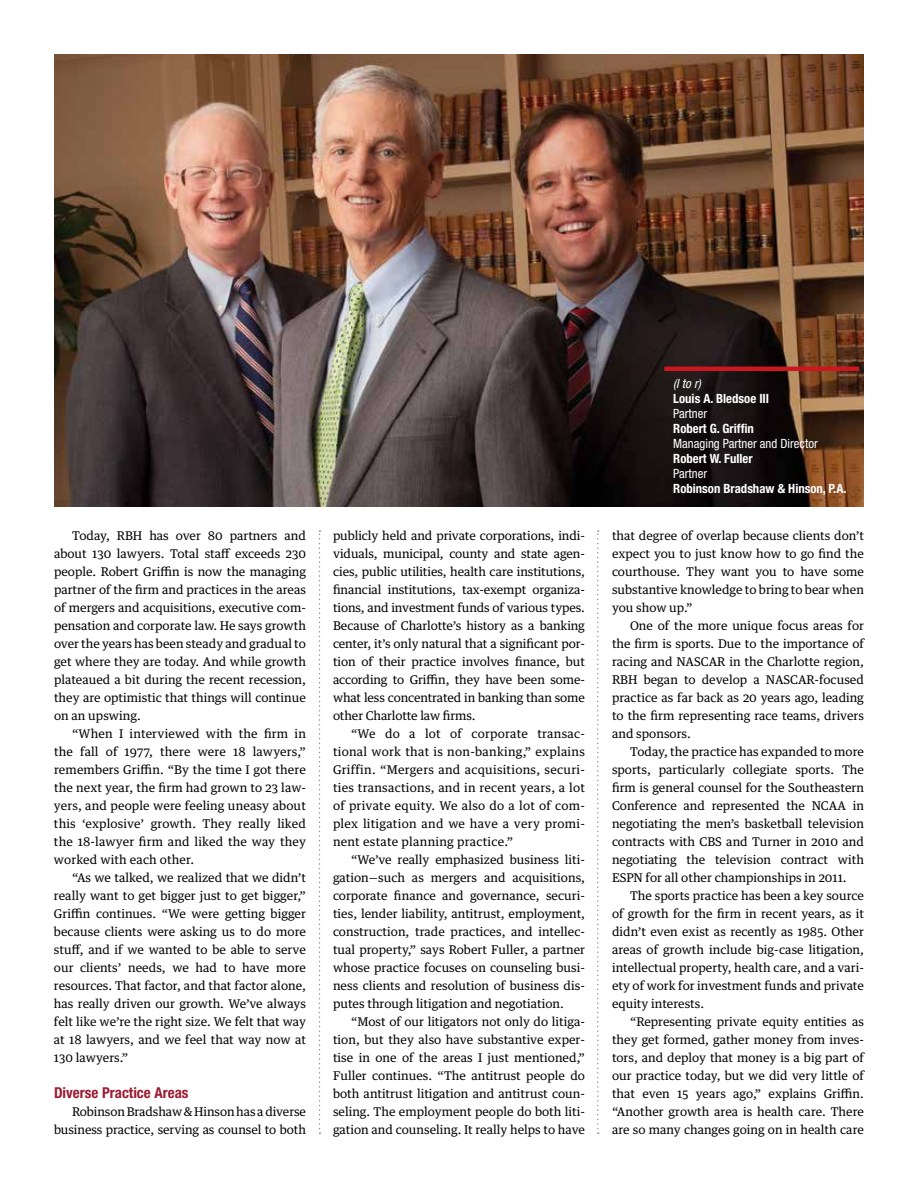
<style>
.page{position:relative;width:918px;height:1188px;background:#fff}
.page>*{position:absolute;margin:0;border:0;box-sizing:border-box;transform-origin:0 0}
.t1{font:700 condensed 15px "Helvetica Neue";color:#9b1b31}
.t2{font:700 condensed 12.75px "Helvetica Neue";color:#fff}
.t3{font:condensed 12.75px "Helvetica Neue";color:#fff}
.t4{font:italic condensed 12.75px "Helvetica Neue";color:#fff}
.t5{font:12px/18px "Guardian Text Egyp";color:#000;text-align:justify}
</style>
<div class="page">
<svg style="left:319px;top:530px;width:2px;height:604px"></svg>
<svg style="left:597px;top:530px;width:2px;height:604px"></svg>
<img style="left:54px;top:54px;width:810px;height:453px">
<hr style="left:664px;top:367px;width:195px;height:4px;background:#cb181f">
<p class="t5" style="left:54px;top:525px;width:254px;text-indent:18px">Today, RBH has over 80 partners and about 130 lawyers. Total staff exceeds 230 people. Robert Griffin is now the managing partner of the firm and practices in the areas of mergers and acquisitions, executive com&shy;pensation and corporate law. He says growth over the years has been steady and gradual to get where they are today. And while growth plateaued a bit during the recent recession, they are optimistic that things will continue on an upswing.</p>
<p class="t5" style="left:54px;top:723px;width:254px;text-indent:18px">“When I interviewed with the firm in the fall of 1977, there were 18 lawyers,” remembers Griffin. “By the time I got there the next year, the firm had grown to 23 law&shy;yers, and people were feeling uneasy about this ‘explosive’ growth. They really liked the 18-lawyer firm and liked the way they worked with each other.</p>
<p class="t5" style="left:54px;top:867px;width:254px;text-indent:18px">“As we talked, we realized that we didn’t really want to get bigger just to get bigger,” Griffin continues. “We were getting bigger because clients were asking us to do more stuff, and if we wanted to be able to serve our clients’ needs, we had to have more resources. That factor, and that factor alone, has really driven our growth. We’ve always felt like we’re the right size. We felt that way at 18 lawyers, and we feel that way now at 130 lawyers.”</p>
<p class="t1" style="left:54px;top:1084px;width:136px">Diverse Practice Areas</p>
<p class="t5" style="left:54px;top:1101px;width:254px;text-align:right">Robinson Bradshaw &amp; Hinson has a diverse business practice, serving as counsel to both</p>
<p class="t5" style="left:333px;top:525px;width:254px">publicly held and private corporations, indi&shy;viduals, municipal, county and state agen&shy;cies, public utilities, health care institutions, financial institutions, tax-exempt organiza&shy;tions, and investment funds of various types.<br>Because of Charlotte’s history as a banking center, it’s only natural that a significant por&shy;tion of their practice involves finance, but according to Griffin, they have been some&shy;what less concentrated in banking than some other Charlotte law firms.</p>
<p class="t5" style="left:333px;top:723px;width:254px;text-indent:18px">“We do a lot of corporate transac&shy;tional work that is non-banking,” explains Griffin. “Mergers and acquisitions, securi&shy;ties transactions, and in recent years, a lot of private equity. We also do a lot of com&shy;plex litigation and we have a very promi&shy;nent estate planning practice.”</p>
<p class="t5" style="left:333px;top:849px;width:254px;text-indent:18px">“We’ve really emphasized business liti&shy;gation—such as mergers and acquisitions, corporate finance and governance, securi&shy;ties, lender liability, antitrust, employment, construction, trade practices, and intellec&shy;tual property,” says Robert Fuller, a partner whose practice focuses on counseling busi&shy;ness clients and resolution of business dis&shy;putes through litigation and negotiation.</p>
<p class="t5" style="left:333px;top:1011px;width:254px;text-indent:18px">“Most of our litigators not only do litiga&shy;tion, but they also have substantive exper&shy;tise in one of the areas I just mentioned,” Fuller continues. “The antitrust people do both antitrust litigation and antitrust coun&shy;seling. The employment people do both liti&shy;gation and counseling. It really helps to have</p>
<p class="t4" style="left:673px;top:376px;width:29px">(l to r)</p>
<p class="t2" style="left:673px;top:391px;width:97px">Louis A. Bledsoe III</p>
<p class="t3" style="left:673px;top:406px;width:35px">Partner</p>
<p class="t2" style="left:673px;top:421px;width:82px">Robert G. Griffin</p>
<p class="t3" style="left:673px;top:436px;width:146px">Managing Partner and Director</p>
<p class="t2" style="left:673px;top:451px;width:81px">Robert W. Fuller</p>
<p class="t3" style="left:673px;top:466px;width:35px">Partner</p>
<p class="t2" style="left:673px;top:481px;width:175px">Robinson Bradshaw &amp; Hinson, P.A.</p>
<p class="t5" style="left:612px;top:525px;width:254px">that degree of overlap because clients don’t expect you to just know how to go find the courthouse. They want you to have some substantive knowledge to bring to bear when you show up.”</p>
<p class="t5" style="left:612px;top:615px;width:254px;text-indent:18px">One of the more unique focus areas for the firm is sports. Due to the importance of racing and NASCAR in the Charlotte region, RBH began to develop a NASCAR-focused practice as far back as 20 years ago, leading to the firm representing race teams, drivers and sponsors.</p>
<p class="t5" style="left:612px;top:741px;width:254px;text-indent:18px">Today, the practice has expanded to more sports, particularly collegiate sports. The firm is general counsel for the Southeastern Conference and represented the NCAA in negotiating the men’s basketball television contracts with CBS and Turner in 2010 and negotiating the television contract with ESPN for all other championships in 2011.</p>
<p class="t5" style="left:612px;top:885px;width:254px;text-indent:18px">The sports practice has been a key source of growth for the firm in recent years, as it didn’t even exist as recently as 1985. Other areas of growth include big-case litigation, intellectual property, health care, and a vari&shy;ety of work for investment funds and private equity interests.</p>
<p class="t5" style="left:612px;top:1011px;width:254px;text-indent:18px">“Representing private equity entities as they get formed, gather money from inves&shy;tors, and deploy that money is a big part of our practice today, but we did very little of that even 15 years ago,” explains Griffin. “Another growth area is health care. There are so many changes going on in health care</p>
</div>
